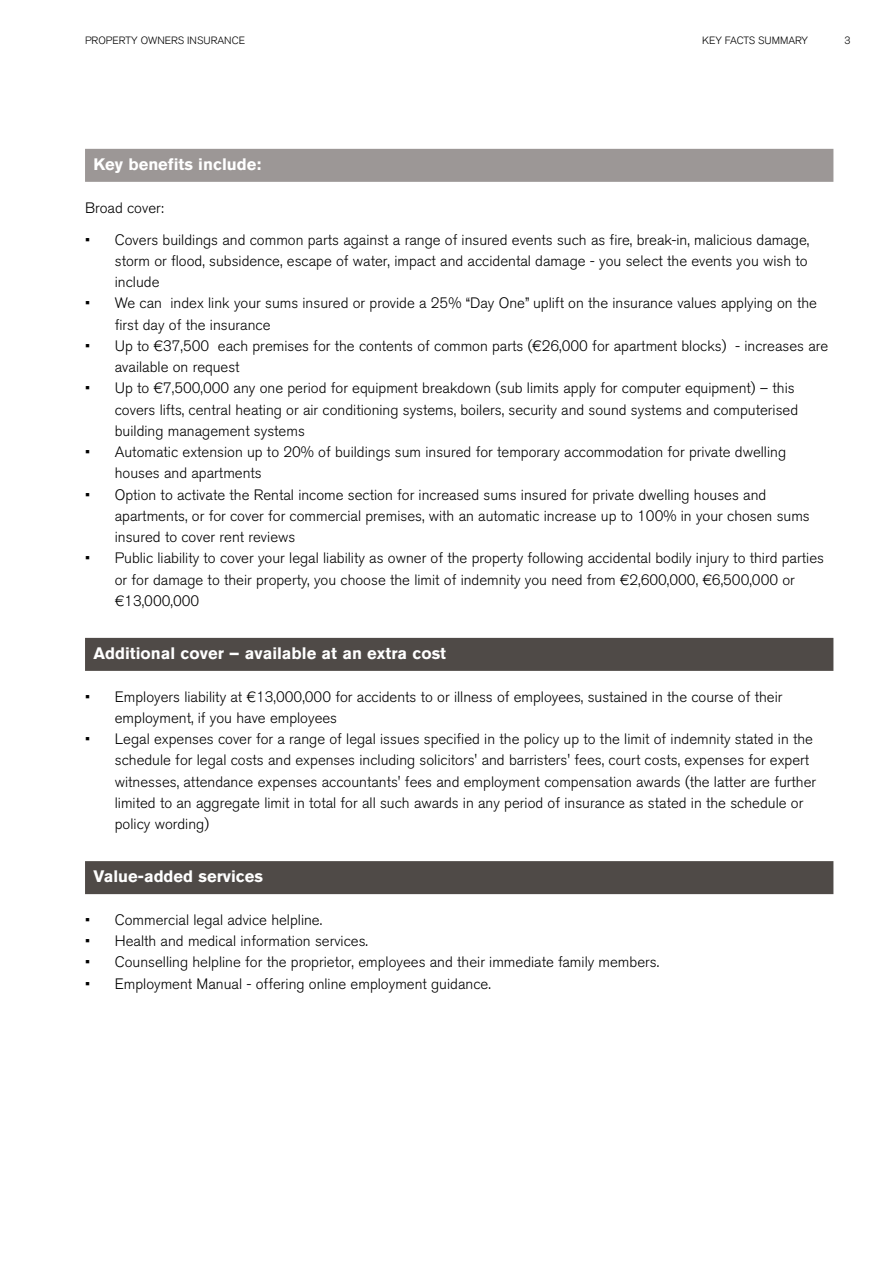
<style>
.page{position:relative;width:893px;height:1263px;background:#fff}
.page>*{position:absolute;margin:0;border:0;box-sizing:border-box;transform-origin:0 0}
.t1{font:700 16.5px "Akzidenz Grotesk BQ";color:#fff}
.t2{font:300 15px/21.3px "Akzidenz Grotesk BQ";color:#000}
.t3{font:300 10.5px "Akzidenz Grotesk BQ";color:#000}
</style>
<div class="page">
<div style="left:85px;top:149px;width:748px;height:33px;background:#9c9796"></div>
<div style="left:85px;top:638px;width:748px;height:33px;background:#4f4a47"></div>
<div style="left:85px;top:861px;width:748px;height:33px;background:#4f4a47"></div>
<p class="t3" style="left:85px;top:34px;width:161px">PROPERTY OWNERS INSURANCE</p>
<p class="t3" style="left:702px;top:34px;width:108px">KEY FACTS SUMMARY</p>
<p class="t3" style="left:844px;top:34px;width:8px">3</p>
<p class="t1" style="left:94px;top:155px;width:169px">Key benefits include:</p>
<p class="t2" style="left:85px;top:197px;width:80px">Broad cover:</p>
<p class="t2" style="left:115px;top:229px;width:696px;text-align:justify;text-indent:-30px">• Covers buildings and common parts against a range of insured events such as fire, break-in, malicious damage, storm or flood, subsidence, escape of water, impact and accidental damage - you select the events you wish to include</p>
<p class="t2" style="left:115px;top:293px;width:704px;text-indent:-30px">• We can index link your sums insured or provide a 25% “Day One” uplift on the insurance values applying on the first day of the insurance</p>
<p class="t2" style="left:115px;top:335px;width:715px;text-indent:-30px">• Up to €37,500 each premises for the contents of common parts (€26,000 for apartment blocks) - increases are available on request</p>
<p class="t2" style="left:115px;top:378px;width:685px;text-indent:-30px">• Up to €7,500,000 any one period for equipment breakdown (sub limits apply for computer equipment) – this covers lifts, central heating or air conditioning systems, boilers, security and sound systems and computerised building management systems</p>
<p class="t2" style="left:115px;top:442px;width:673px;text-indent:-30px">• Automatic extension up to 20% of buildings sum insured for temporary accommodation for private dwelling houses and apartments</p>
<p class="t2" style="left:115px;top:484px;width:696px;text-indent:-30px">• Option to activate the Rental income section for increased sums insured for private dwelling houses and apartments, or for cover for commercial premises, with an automatic increase up to 100% in your chosen sums insured to cover rent reviews</p>
<p class="t2" style="left:115px;top:548px;width:711px;text-indent:-30px">• Public liability to cover your legal liability as owner of the property following accidental bodily injury to third parties or for damage to their property, you choose the limit of indemnity you need from €2,600,000, €6,500,000 or €13,000,000</p>
<p class="t1" style="left:94px;top:644px;width:354px">Additional cover – available at an extra cost</p>
<p class="t2" style="left:115px;top:686px;width:669px;text-indent:-30px">• Employers liability at €13,000,000 for accidents to or illness of employees, sustained in the course of their employment, if you have employees</p>
<p class="t2" style="left:115px;top:729px;width:703px;text-indent:-30px">• Legal expenses cover for a range of legal issues specified in the policy up to the limit of indemnity stated in the schedule for legal costs and expenses including solicitors' and barristers' fees, court costs, expenses for expert witnesses, attendance expenses accountants' fees and employment compensation awards (the latter are further limited to an aggregate limit in total for all such awards in any period of insurance as stated in the schedule or policy wording)</p>
<p class="t1" style="left:94px;top:867px;width:171px">Value-added services</p>
<p class="t2" style="left:85px;top:909px;width:239px">• Commercial legal advice helpline.</p>
<p class="t2" style="left:85px;top:931px;width:285px">• Health and medical information services.</p>
<p class="t2" style="left:85px;top:952px;width:576px">• Counselling helpline for the proprietor, employees and their immediate family members.</p>
<p class="t2" style="left:85px;top:973px;width:407px">• Employment Manual - offering online employment guidance.</p>
</div>
